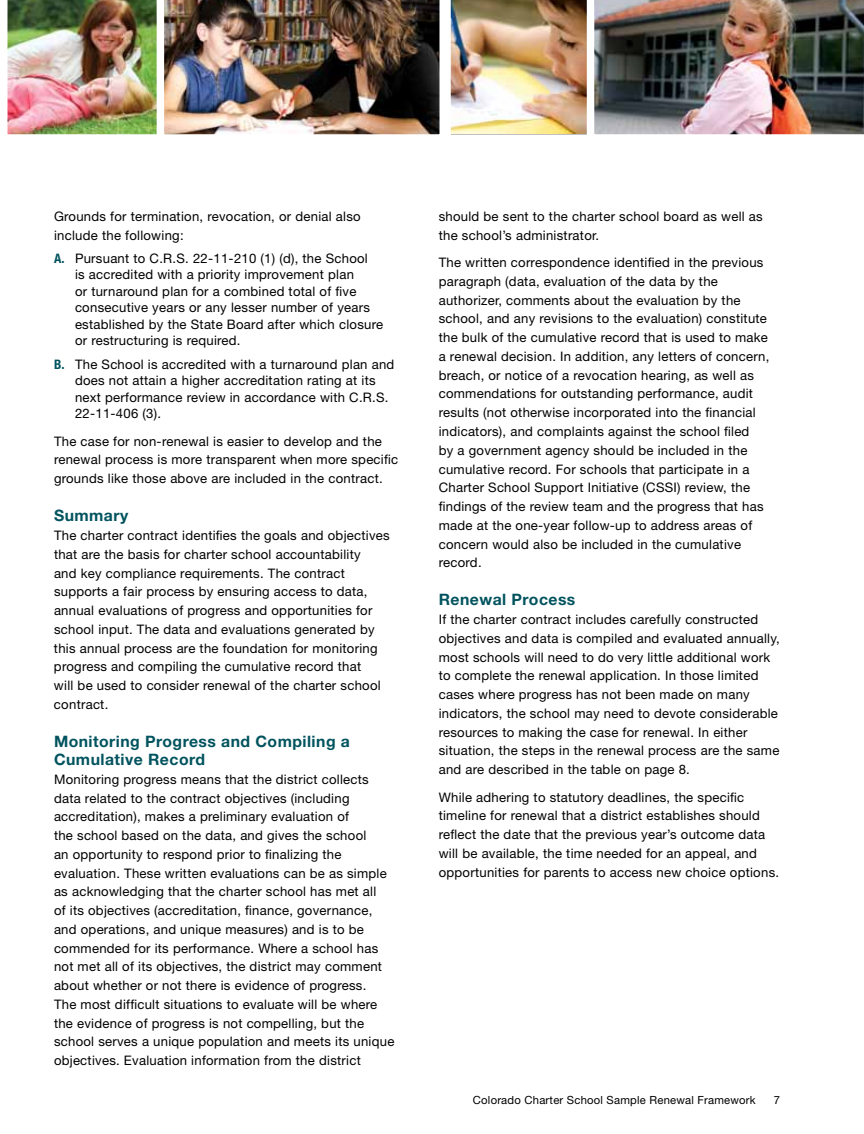
<style>
.page{position:relative;width:864px;height:1134px;background:#fff}
.page>*{position:absolute;margin:0;border:0;box-sizing:border-box;transform-origin:0 0}
.t1{font:700 15.75px/18px "Helvetica Neue";letter-spacing:.03em;color:#00535e}
.t2{font:13.2px/18.8px "Helvetica Neue";letter-spacing:.02em;color:#000}
.t3{font:11.25px "Helvetica Neue";letter-spacing:.02em;color:#000}
.s1{font-weight:700;font-stretch:condensed;color:#00535e}
</style>
<div class="page">
<img style="left:165px;top:0;width:275px;height:135px">
<img style="left:450px;top:0;width:137px;height:135px">
<img style="left:594px;top:0;width:270px;height:135px">
<img style="left:7px;top:0;width:158px;height:135px">
<p class="t2" style="left:54px;top:207px;width:308px">Grounds for termination, revocation, or denial also include the following:</p>
<p class="t2" style="left:75px;top:250px;width:310px;line-height:16.5px;text-indent:-21px"><span class="s1">A.</span> Pursuant to C.R.S. 22-11-210 (1) (d), the School<br>is accredited with a priority improvement plan<br>or turnaround plan for a combined total of five consecutive years or any lesser number of years established by the State Board after which closure or restructuring is required.</p>
<p class="t2" style="left:75px;top:356px;width:321px;line-height:16.5px;text-indent:-21px"><span class="s1">B.</span> The School is accredited with a turnaround plan and does not attain a higher accreditation rating at its next performance review in accordance with C.R.S.<br>22-11-406 (3).</p>
<p class="t2" style="left:54px;top:431px;width:346px">The case for non-renewal is easier to develop and the renewal process is more transparent when more specific grounds like those above are included in the contract.</p>
<p class="t1" style="left:54px;top:506px;width:76px">Summary</p>
<p class="t2" style="left:54px;top:526px;width:337px">The charter contract identifies the goals and objectives that are the basis for charter school accountability<br>and key compliance requirements. The contract supports a fair process by ensuring access to data, annual evaluations of progress and opportunities for school input. The data and evaluations generated by this annual process are the foundation for monitoring progress and compiling the cumulative record that<br>will be used to consider renewal of the charter school contract.</p>
<p class="t1" style="left:54px;top:732px;width:297px">Monitoring Progress and Compiling a<br>Cumulative Record</p>
<p class="t2" style="left:54px;top:770px;width:342px">Monitoring progress means that the district collects data related to the contract objectives (including accreditation), makes a preliminary evaluation of<br>the school based on the data, and gives the school<br>an opportunity to respond prior to finalizing the evaluation. These written evaluations can be as simple as acknowledging that the charter school has met all<br>of its objectives (accreditation, finance, governance, and operations, and unique measures) and is to be commended for its performance. Where a school has not met all of its objectives, the district may comment about whether or not there is evidence of progress.<br>The most difficult situations to evaluate will be where the evidence of progress is not compelling, but the school serves a unique population and meets its unique objectives. Evaluation information from the district</p>
<p class="t2" style="left:439px;top:207px;width:326px">should be sent to the charter school board as well as the school’s administrator.</p>
<p class="t2" style="left:439px;top:253px;width:332px">The written correspondence identified in the previous paragraph (data, evaluation of the data by the authorizer, comments about the evaluation by the school, and any revisions to the evaluation) constitute the bulk of the cumulative record that is used to make a renewal decision. I n addition, any letters of concern, breach, or notice of a revocation hearing, as well as commendations for outstanding performance, audit results (not otherwise incorporated into the financial indicators), and complaints against the school filed<br>by a government agency should be included in the cumulative record. For schools that participate in a Charter School Support I nitiative (CSSI) review, the findings of the review team and the progress that has made at the one-year follow-up to address areas of concern would also be included in the cumulative record.</p>
<p class="t1" style="left:439px;top:590px;width:138px">Renewal Process</p>
<p class="t2" style="left:439px;top:610px;width:343px">If the charter contract includes carefully constructed objectives and data is compiled and evaluated annually, most schools will need to do very little additional work to complete the renewal application. I n those limited cases where progress has not been made on many indicators, the school may need to devote considerable resources to making the case for renewal. I n either situation, the steps in the renewal process are the same and are described in the table on page 8.</p>
<p class="t2" style="left:439px;top:787px;width:342px">While adhering to statutory deadlines, the specific timeline for renewal that a district establishes should reflect the date that the previous year’s outcome data will be available, the time needed for an appeal, and opportunities for parents to access new choice options.</p>
<p class="t3" style="left:473px;top:1094px;width:284px">Colorado Charter School Sample Renewal Framework</p>
<p class="t3" style="left:774px;top:1094px;width:8px">7</p>
</div>
